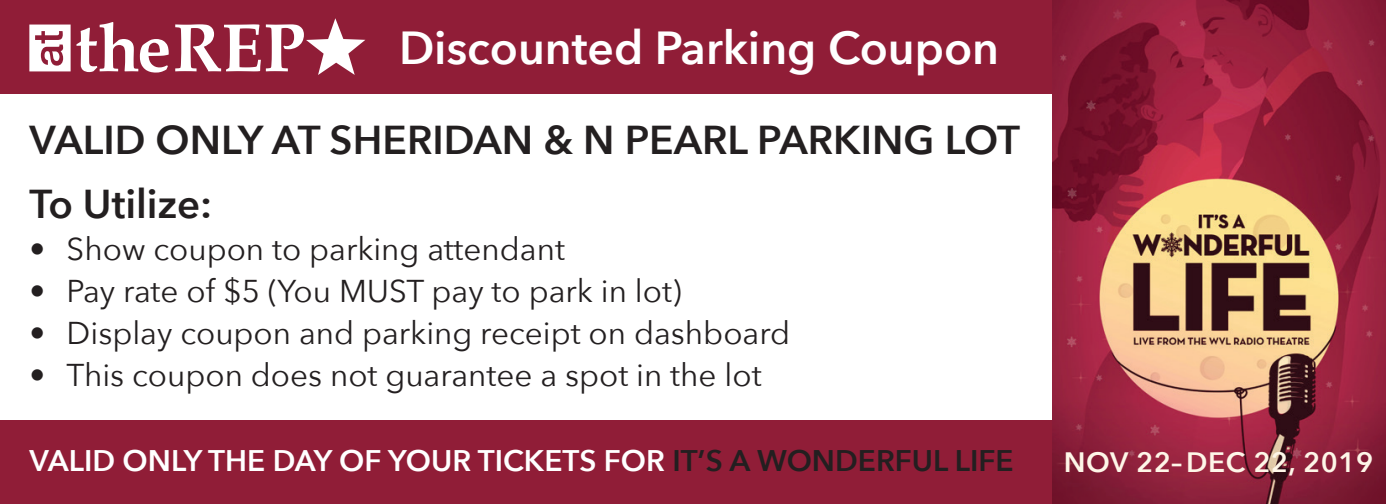
<style>
.page{position:relative;width:1386px;height:504px;background:#fff}
.page>*{position:absolute;margin:0;border:0;box-sizing:border-box;transform-origin:0 0}
.t1{font:600 46.2px "Avenir Next";color:#fff}
.t2{font:600 40.25px/64px "Avenir Next";color:#231f20}
.t3{font:31.5px "Avenir Next";color:#231f20}
.t4{font:600 29.75px "Avenir Next";color:#fff}
.t5{font:600 28px "Avenir Next";letter-spacing:.02em;color:#fef6e8}
.s1{color:#231f20}
</style>
<div class="page">
<div style="left:0;top:0;width:1386px;height:94px;background:#901d37"></div>
<div style="left:0;top:421px;width:1386px;height:83px;background:#901d37"></div>
<svg style="left:29px;top:18px;width:336px;height:57px"></svg>
<img style="left:1052px;top:0;width:334px;height:504px">
<h1 class="t1" style="left:399px;top:8px;width:602px">Discounted Parking Coupon</h1>
<p class="t2" style="left:29px;top:107px;width:992px">VALID ONLY AT SHERIDAN &amp; N PEARL PARKING LOT<br>To Utilize:</p>
<p class="t3" style="left:29px;top:223px;width:537px">• Show coupon to parking attendant</p>
<p class="t3" style="left:29px;top:265px;width:654px">• Pay rate of $5 (You MUST pay to park in lot)</p>
<p class="t3" style="left:29px;top:307px;width:762px">• Display coupon and parking receipt on dashboard</p>
<p class="t3" style="left:29px;top:349px;width:734px">• This coupon does not guarantee a spot in the lot</p>
<p class="t4" style="left:29px;top:435px;width:986px">VALID ONLY THE DAY OF YOUR TICKETS FOR <span class="s1">IT’S A WONDERFUL LIFE</span></p>
<p class="t5" style="left:1064px;top:438px;width:311px">NOV 22–DEC 22, 2019</p>
</div>
